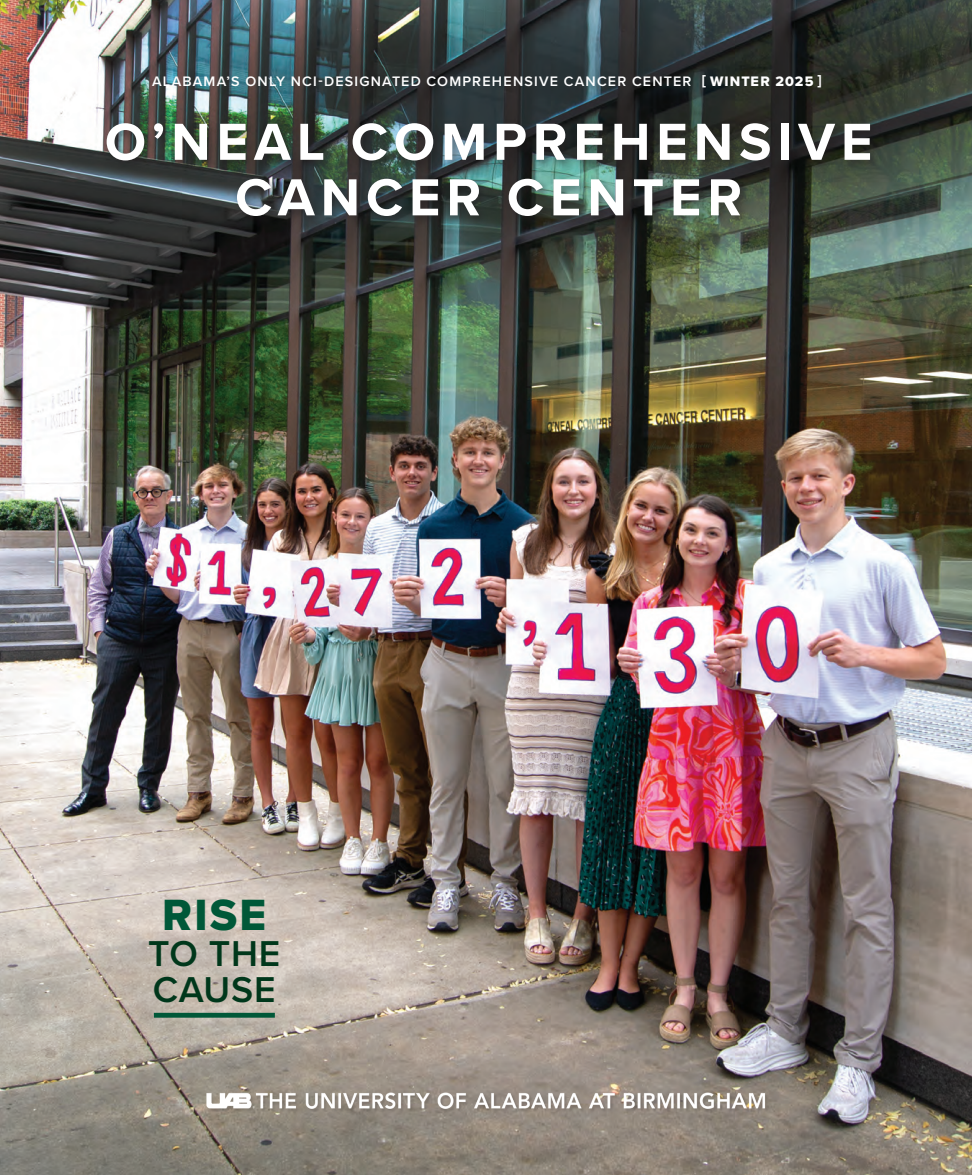
<style>
.page{position:relative;width:972px;height:1175px;background:#fff}
.page>*{position:absolute;margin:0;border:0;box-sizing:border-box;transform-origin:0 0}
.t1{font:700 54px/55.5px "Proxima Nova";letter-spacing:.11em;color:#fff;text-align:center}
.t2{font:45.3px "Proxima Nova Extrabld";color:#005838}
.t3{font:600 37.2px/36px "Proxima Nova";letter-spacing:.02em;color:#00371b}
.t4{font:600 14.25px "Proxima Nova";letter-spacing:.085em;color:#fff}
.s1{font-family:"Proxima Nova Extrabld";font-weight:400}
</style>
<div class="page">
<img style="left:0;top:0;width:972px;height:1174px">
<div style="left:103px;top:119px;width:779px;height:109px;background:#231f20;opacity:.56"></div>
<img style="left:204px;top:1087px;width:566px;height:25px">
<div style="left:154px;top:1012px;width:121px;height:5px;background:#005838"></div>
<p class="t4" style="left:152px;top:70px;width:671px">ALABAMA’S ONLY NCI-DESIGNATED COMPREHENSIVE CANCER CENTER <span class="s1">[ WINTER 2025 ]</span></p>
<p class="t1" style="left:105px;top:113px;width:769px">O’NEAL COMPREHENSIVE<br>CANCER CENTER</p>
<p class="t2" style="left:162px;top:881px;width:106px">RISE</p>
<p class="t3" style="left:148px;top:934px;width:134px">TO THE<br>CAUSE</p>
</div>
